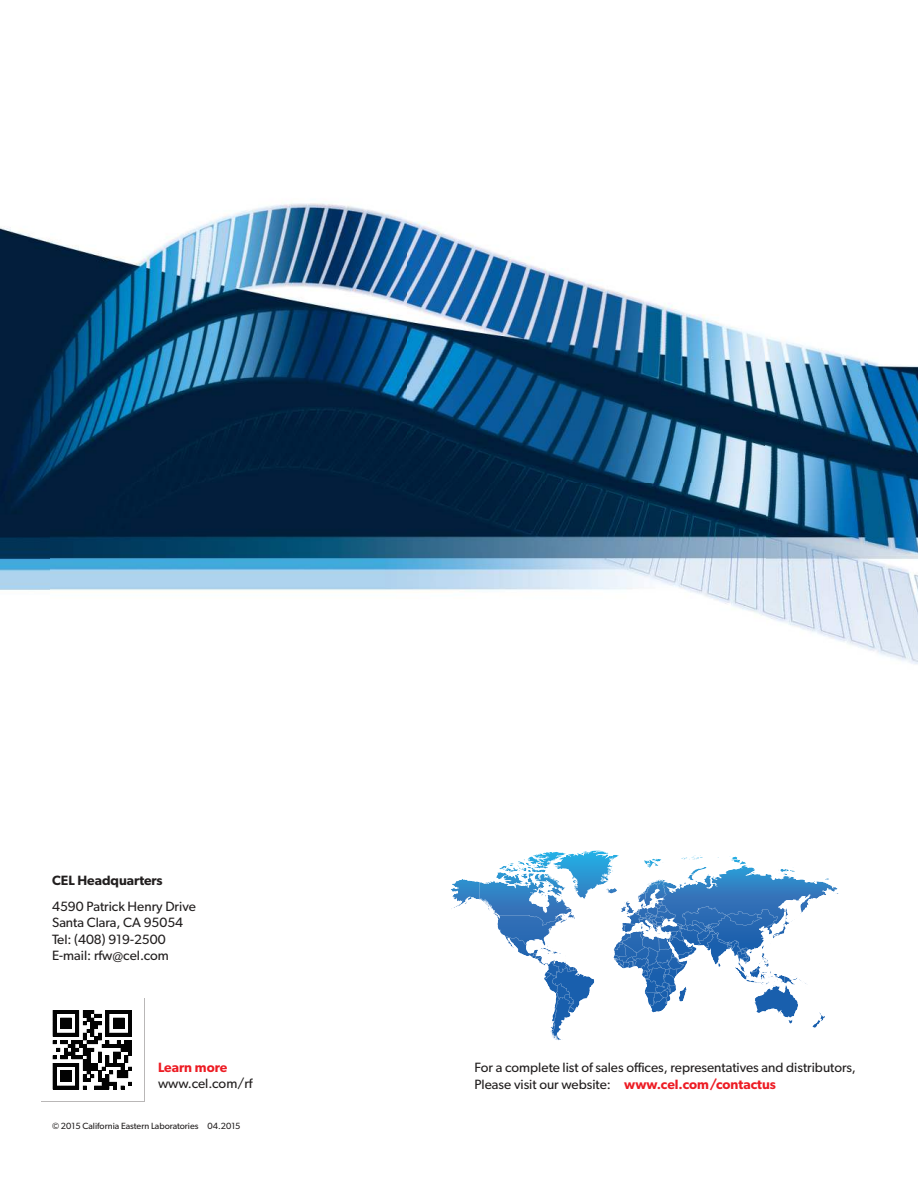
<style>
.page{position:relative;width:918px;height:1188px;background:#fff}
.page>*{position:absolute;margin:0;border:0;box-sizing:border-box;transform-origin:0 0}
.t1{font:13.5px/16.2px "Gibson";color:#221f1f}
.t2{font:600 13.5px "Gibson";color:#221f1f}
.t3{font:600 13.5px "Gibson";color:#ed1c24}
.t4{font:9px "Gibson";color:#221f1f}
.s1{font-weight:600;color:#ed1c24}
</style>
<div class="page">
<img style="left:0;top:227px;width:51px;height:875px">
<img style="left:868px;top:360px;width:50px;height:304px">
<img style="left:51px;top:203px;width:817px;height:899px">
<img style="left:577px;top:850px;width:18px;height:5px">
<img style="left:691px;top:855px;width:47px;height:5px">
<div style="left:41px;top:998px;width:103px;height:103px;background:#fff"></div>
<svg style="left:53px;top:1010px;width:79px;height:80px"></svg>
<p class="t2" style="left:52px;top:875px;width:112px">CEL Headquarters</p>
<p class="t1" style="left:52px;top:899px;width:145px">4590 Patrick Henry Drive<br>Santa Clara, CA 95054<br>Tel: (408) 919-2500<br>E-mail: rfw@cel.com</p>
<p class="t3" style="left:158px;top:1062px;width:71px">Learn more</p>
<p class="t1" style="left:158px;top:1076px;width:96px">www.cel.com/rf</p>
<p class="t4" style="left:52px;top:1122px;width:190px">© 2015 California Eastern Laboratories 04.2015</p>
<p class="t1" style="left:474px;top:1060px;width:383px">For a complete list of sales offices, representatives and distributors,<br>Please visit our website: <span class="s1">www.cel.com/contactus</span></p>
</div>
